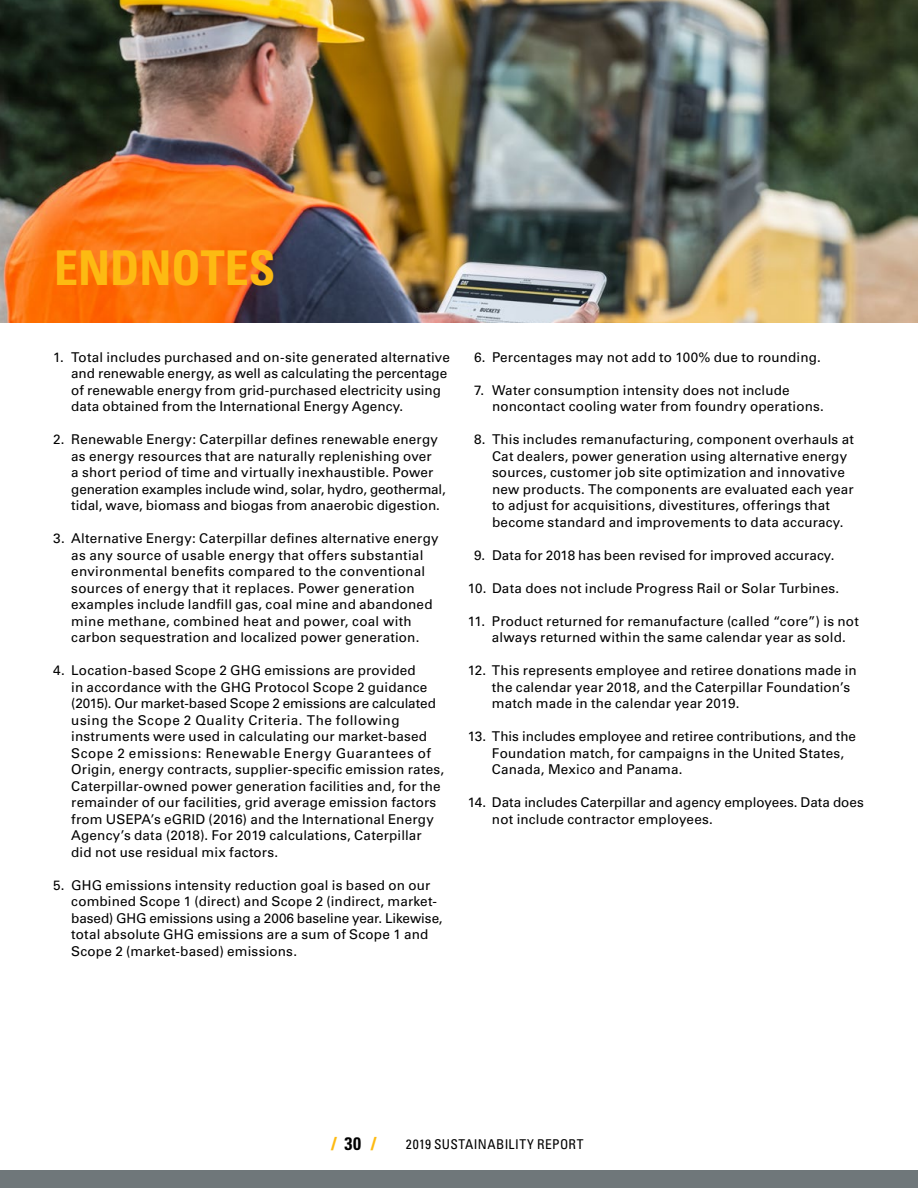
<style>
.page{position:relative;width:918px;height:1188px;background:#fff}
.page>*{position:absolute;margin:0;border:0;box-sizing:border-box;transform-origin:0 0}
.t1{font:700 condensed 48px "Univers LT Std";color:#fdba12}
.t2{font:900 18px "Univers LT Std";color:#fdba12}
.t3{font:13.5px/16.5px "Univers LT Std";letter-spacing:.01em;color:#000}
.t4{font:condensed 13.5px "Univers LT Std";letter-spacing:.03em;color:#000}
.s1{font-weight:700;font-stretch:condensed;color:#000}
</style>
<div class="page">
<div style="left:0;top:1170px;width:918px;height:18px;background:#6f777a"></div>
<img style="left:0;top:0;width:918px;height:322px">
<h1 class="t1" style="left:54px;top:239px;width:223px">ENDNOTES</h1>
<p class="t3" style="left:71px;top:349px;width:380px;text-indent:-18px">1. Total includes purchased and on-site generated alternative and renewable energy, as well as calculating the percentage of renewable energy from grid-purchased electricity using data obtained from the International Energy Agency.</p>
<p class="t3" style="left:71px;top:431px;width:376px;text-indent:-18px">2. Renewable Energy: Caterpillar defines renewable energy as energy resources that are naturally replenishing over<br>a short period of time and virtually inexhaustible. Power generation examples include wind, solar, hydro, geothermal, tidal, wave, biomass and biogas from anaerobic digestion.</p>
<p class="t3" style="left:71px;top:530px;width:369px;text-indent:-18px">3. Alternative Energy: Caterpillar defines alternative energy as any source of usable energy that offers substantial environmental benefits compared to the conventional sources of energy that it replaces. Power generation examples include landfill gas, coal mine and abandoned mine methane, combined heat and power, coal with carbon sequestration and localized power generation.</p>
<p class="t3" style="left:71px;top:662px;width:374px;text-indent:-18px">4. Location-based Scope 2 GHG emissions are provided<br>in accordance with the GHG Protocol Scope 2 guidance (2015). Our market-based Scope 2 emissions are calculated using the Scope 2 Quality Criteria. The following instruments were used in calculating our market-based Scope 2 emissions: Renewable Energy Guarantees of Origin, energy contracts, supplier-specific emission rates, Caterpillar-owned power generation facilities and, for the remainder of our facilities, grid average emission factors from USEPA’s eGRID (2016) and the International Energy Agency’s data (2018). For 2019 calculations, Caterpillar did not use residual mix factors.</p>
<p class="t3" style="left:71px;top:877px;width:373px;text-indent:-18px">5. GHG emissions intensity reduction goal is based on our combined Scope 1 (direct) and Scope 2 (indirect, market&shy;based) GHG emissions using a 2006 baseline year. Likewise, total absolute GHG emissions are a sum of Scope 1 and Scope 2 (market-based) emissions.</p>
<p class="t3" style="left:474px;top:349px;width:348px">6. Percentages may not add to 100% due to rounding.</p>
<p class="t3" style="left:492px;top:382px;width:333px;text-indent:-18px">7. Water consumption intensity does not include noncontact cooling water from foundry operations.</p>
<p class="t3" style="left:492px;top:431px;width:364px;text-indent:-18px">8. This includes remanufacturing, component overhauls at Cat dealers, power generation using alternative energy sources, customer job site optimization and innovative new products. The components are evaluated each year to adjust for acquisitions, divestitures, offerings that become standard and improvements to data accuracy.</p>
<p class="t3" style="left:474px;top:547px;width:362px">9. Data for 2018 has been revised for improved accuracy.</p>
<p class="t3" style="left:468px;top:580px;width:373px">10. Data does not include Progress Rail or Solar Turbines.</p>
<p class="t3" style="left:492px;top:613px;width:368px;text-indent:-24px">11. Product returned for remanufacture (called “core”) is not always returned within the same calendar year as sold.</p>
<p class="t3" style="left:492px;top:662px;width:366px;text-indent:-24px">12. This represents employee and retiree donations made in the calendar year 2018, and the Caterpillar Foundation’s match made in the calendar year 2019.</p>
<p class="t3" style="left:492px;top:728px;width:366px;text-indent:-24px">13. This includes employee and retiree contributions, and the<br>Foundation match, for campaigns in the United States,<br>Canada, Mexico and Panama.</p>
<p class="t3" style="left:492px;top:794px;width:373px;text-indent:-24px">14. Data includes Caterpillar and agency employees. Data does not include contractor employees.</p>
<h2 class="t2" style="left:331px;top:1133px;width:46px">/ <span class="s1">30</span> /</h2>
<p class="t4" style="left:406px;top:1136px;width:179px">2019 SUSTAINABILITY REPORT</p>
</div>
